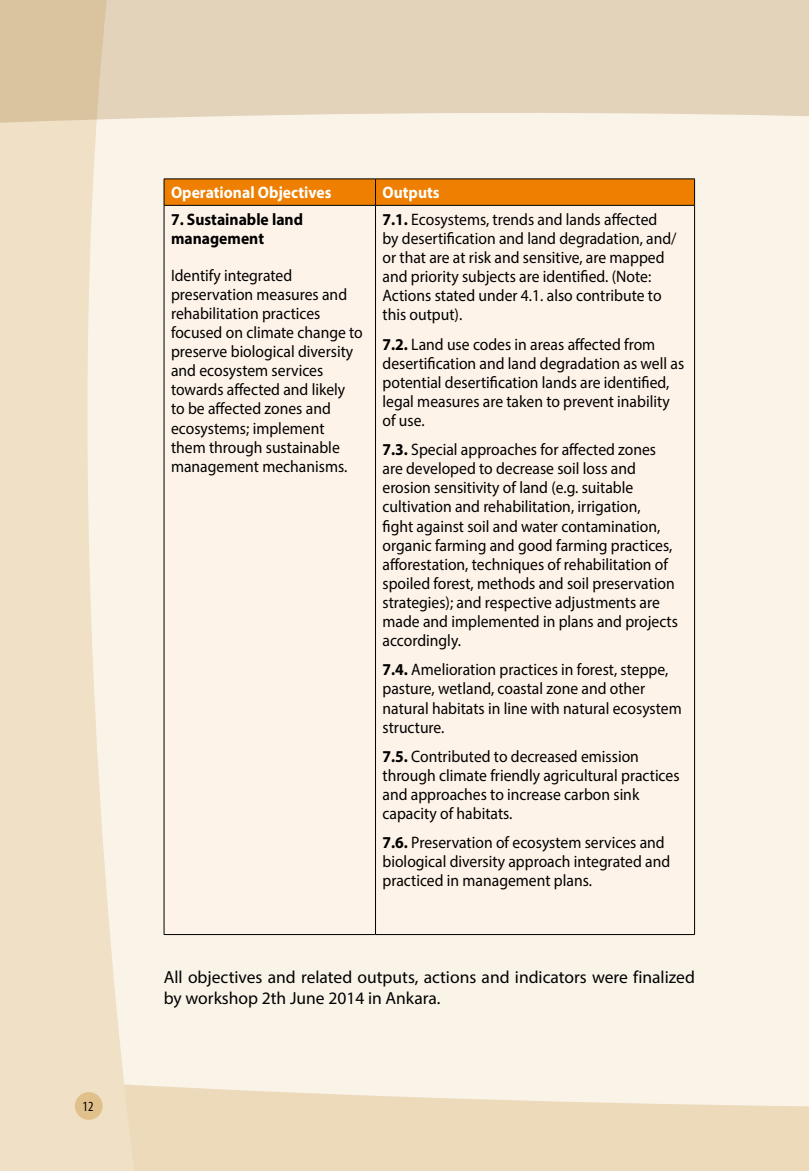
<style>
.page{position:relative;width:809px;height:1171px;background:#f9f3e8}
.page>*{position:absolute;margin:0;border:0;box-sizing:border-box;transform-origin:0 0}
.t1{font:17.5px/21px "Myriad Pro";color:#000}
.t2{font:16.62px/19.1px "Myriad Pro";color:#000;scale:.94 1}
.t3{font:700 16.62px "Myriad Pro";color:#fff;scale:.94 1}
.t4{font:700 16.62px/19.1px "Myriad Pro";color:#000;scale:.94 1}
.t5{font:condensed 14px "Myriad Pro";color:#000}
.s1{font-weight:700}
</style>
<div class="page">
<svg style="left:134px;top:1085px;width:675px;height:86px;background:#edddc0"></svg>
<svg style="left:0;top:123px;width:134px;height:1048px;fill:#efe0c6"></svg>
<svg style="left:0;top:0;width:809px;height:123px;background:#e3d2ba"></svg>
<svg style="left:164px;top:179px;width:531px;height:26px;background:#e87c00"></svg>
<hr style="left:164px;top:205px;width:211px;height:1px;background:#000">
<hr style="left:375px;top:205px;width:319px;height:1px;background:#000">
<hr style="left:164px;top:206px;width:1px;height:728px;background:#000">
<hr style="left:375px;top:206px;width:1px;height:728px;background:#000">
<hr style="left:694px;top:206px;width:1px;height:728px;background:#000">
<hr style="left:164px;top:934px;width:211px;height:1px;background:#000">
<hr style="left:375px;top:934px;width:319px;height:1px;background:#000">
<div style="left:75px;top:1092px;width:28px;height:28px;background:#e0c18b;border-radius:50%"></div>
<p class="t5" style="left:83px;top:1098px;width:12px">12</p>
<p class="t3" style="left:171px;top:182px;width:172px">Operational Objectives</p>
<p class="t3" style="left:382px;top:182px;width:62px">Outputs</p>
<p class="t4" style="left:171px;top:209px;width:142px">7. Sustainable land management</p>
<p class="t2" style="left:171px;top:265px;width:205px">Identify integrated preservation measures and rehabilitation practices focused on climate change to preserve biological diversity and ecosystem services towards affected and likely to be affected zones and ecosystems; implement them through sustainable management mechanisms.</p>
<p class="t2" style="left:382px;top:209px;width:314px"><span class="s1">7.1.</span> Ecosystems, trends and lands affected by desertification and land degradation, and/ or that are at risk and sensitive, are mapped and priority subjects are identified. (Note:<br>Actions stated under 4.1. also contribute to this output).</p>
<p class="t2" style="left:382px;top:334px;width:322px"><span class="s1">7.2.</span> Land use codes in areas affected from desertification and land degradation as well as potential desertification lands are identified, legal measures are taken to prevent inability of use.</p>
<p class="t2" style="left:382px;top:440px;width:316px"><span class="s1">7.3.</span> Special approaches for affected zones are developed to decrease soil loss and erosion sensitivity of land (e.g. suitable cultivation and rehabilitation, irrigation,<br>fight against soil and water contamination, organic farming and good farming practices, afforestation, techniques of rehabilitation of spoiled forest, methods and soil preservation strategies); and respective adjustments are made and implemented in plans and projects accordingly.</p>
<p class="t2" style="left:382px;top:660px;width:320px"><span class="s1">7.4.</span> Amelioration practices in forest, steppe, pasture, wetland, coastal zone and other natural habitats in line with natural ecosystem structure.</p>
<p class="t2" style="left:382px;top:746px;width:317px"><span class="s1">7.5.</span> Contributed to decreased emission through climate friendly agricultural practices and approaches to increase carbon sink capacity of habitats.</p>
<p class="t2" style="left:382px;top:833px;width:307px"><span class="s1">7.6.</span> Preservation of ecosystem services and biological diversity approach integrated and practiced in management plans.</p>
<p class="t1" style="left:164px;top:967px;width:532px">All objectives and related outputs, actions and indicators were finalized by workshop 2th June 2014 in Ankara.</p>
</div>
